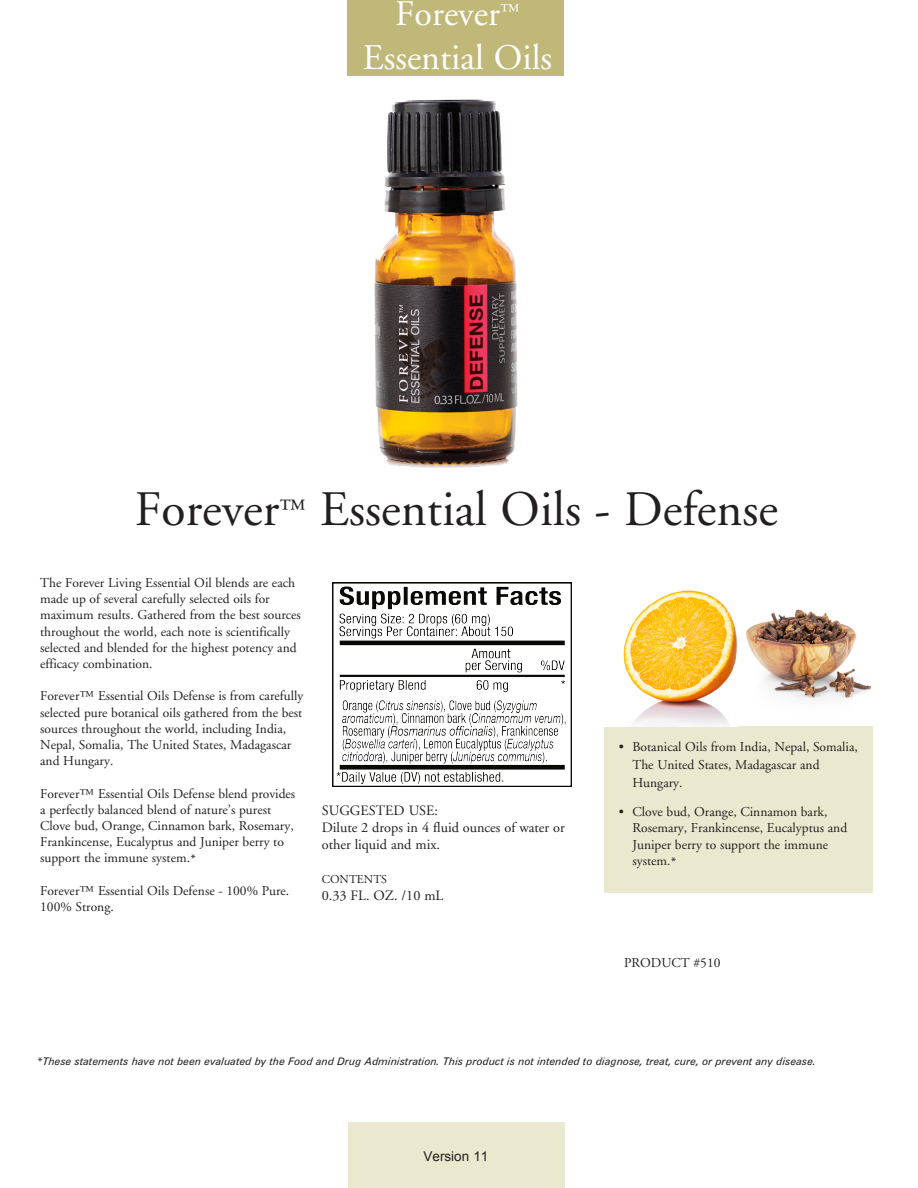
<style>
.page{position:relative;width:918px;height:1188px;background:#fff}
.page>*{position:absolute;margin:0;border:0;box-sizing:border-box;transform-origin:0 0}
.t1{font:49.5px "Adobe Garamond";color:#231f20}
.t2{font:36px "Adobe Garamond";color:#fff}
.t3{font:14.25px/17.1px "Adobe Garamond";color:#231f20}
.Key_Points{font:13.5px/16.2px "Adobe Garamond";color:#231f20}
.t4{font:13.5px "Arial";color:#231f20}
.t5{font:12px "Adobe Garamond";color:#231f20}
.t6{font:italic 10.5px "Zurich BT";color:#231f20}
.s1{font-family:"Zurich BT";font-style:italic;font-size:10.5px}
</style>
<div class="page">
<div style="left:348px;top:0;width:216px;height:76px;background:#c0b879"></div>
<div style="left:348px;top:1122px;width:216px;height:66px;background:#eae8cf"></div>
<img style="left:746px;top:609px;width:126px;height:91px">
<div style="left:604px;top:727px;width:269px;height:166px;background:#eae8cf"></div>
<img style="left:374px;top:99px;width:144px;height:369px">
<img style="left:623px;top:590px;width:114px;height:136px">
<img style="left:332px;top:583px;width:239px;height:204px">
<p class="t2" style="left:395px;top:-5px;width:126px">Forever<sup>™</sup></p>
<p class="t2" style="left:363px;top:38px;width:191px">Essential Oils</p>
<p class="t1" style="left:135px;top:483px;width:645px">Forever<sup>™</sup> Essential Oils - Defense</p>
<p class="Key_Points" style="left:40px;top:575px;width:262px">The Forever Living Essential Oil blends are each made up of several carefully selected oils for maximum results. Gathered from the best sources throughout the world, each note is scientifically selected and blended for the highest potency and efficacy combination.</p>
<p class="Key_Points" style="left:40px;top:688px;width:265px">Forever™ Essential Oils Defense is from carefully selected pure botanical oils gathered from the best sources throughout the world, including India, Nepal, Somalia, The United States, Madagascar and Hungary.</p>
<p class="Key_Points" style="left:40px;top:786px;width:257px">Forever™ Essential Oils Defense blend provides a perfectly balanced blend of nature’s purest Clove bud, Orange, Cinnamon bark, Rosemary, Frankincense, Eucalyptus and Juniper berry to support the immune system.<span class="s1">*</span></p>
<p class="Key_Points" style="left:40px;top:883px;width:251px">Forever™ Essential Oils Defense - 100% Pure.<br>100% Strong.</p>
<p class="t3" style="left:322px;top:802px;width:118px">SUGGESTED USE:</p>
<p class="t3" style="left:322px;top:819px;width:245px">Dilute 2 drops in 4 fluid ounces of water or other liquid and mix.</p>
<p class="t5" style="left:322px;top:873px;width:67px">CONTENTS</p>
<p class="t3" style="left:322px;top:888px;width:123px">0.33 FL. OZ. /10 mL</p>
<p class="Key_Points" style="left:632px;top:738px;width:227px;line-height:18px;text-indent:-14px">• Botanical Oils from India, Nepal, Somalia,<br>The United States, Madagascar and<br>Hungary.</p>
<p class="Key_Points" style="left:632px;top:804px;width:216px;text-indent:-14px">• Clove bud, Orange, Cinnamon bark,<br>Rosemary, Frankincense, Eucalyptus and<br>Juniper berry to support the immune system.<span class="s1">*</span></p>
<p class="Key_Points" style="left:624px;top:955px;width:98px">PRODUCT #510</p>
<p class="t6" style="left:37px;top:1055px;width:780px">*These statements have not been evaluated by the Food and Drug Administration. This product is not intended to diagnose, treat, cure, or prevent any disease.</p>
<p class="t4" style="left:424px;top:1147px;width:66px">Version 11</p>
</div>
